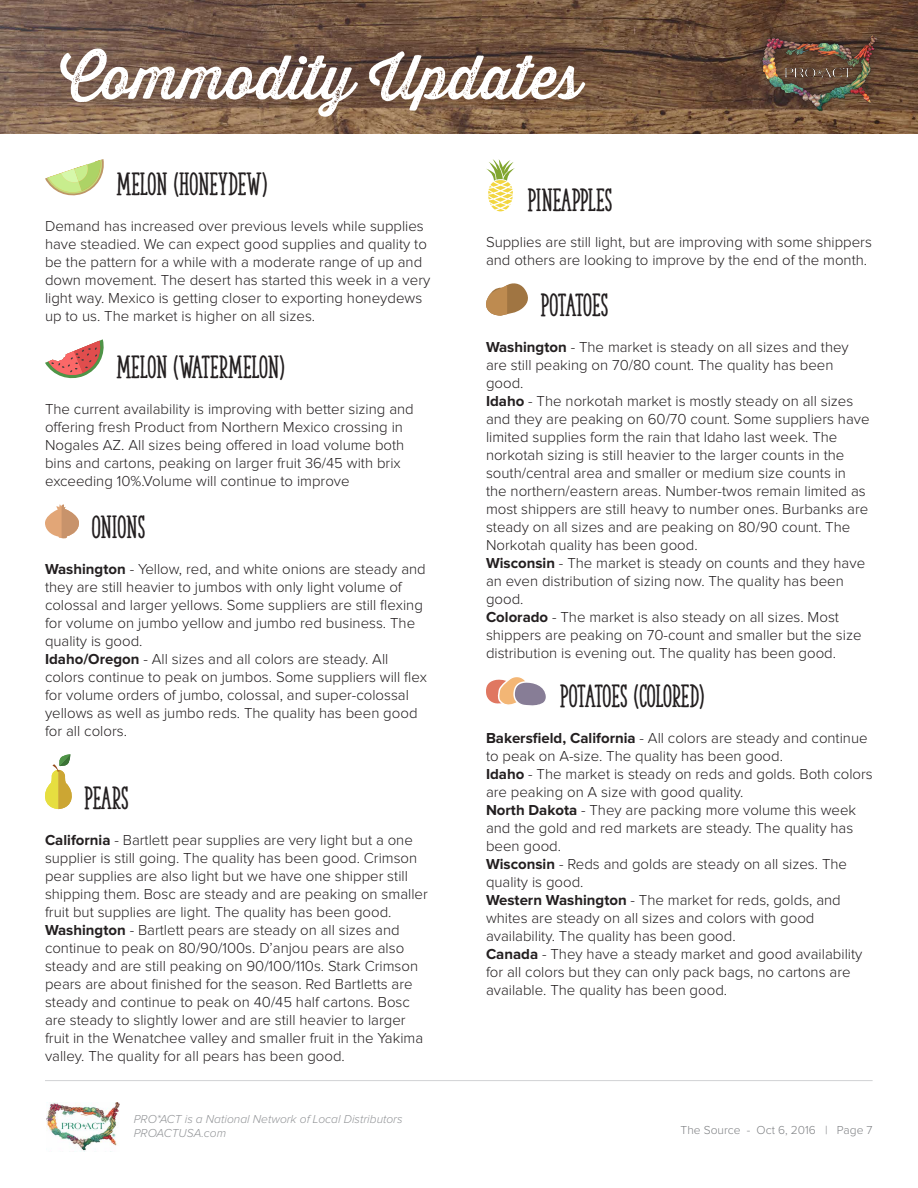
<style>
.page{position:relative;width:918px;height:1188px;background:#fff}
.page>*{position:absolute;margin:0;border:0;box-sizing:border-box;transform-origin:0 0}
.t1{font:60px "Thirsty Rough Reg One";color:#fff}
.t2{font:30px "The Serif Hand Extrablack";color:#231f20}
.t3{font:30px "The Serif Hand Extrablack";letter-spacing:-.02em;color:#231f20}
.t4{font:700 27px "Proxima Nova";color:#fff}
.t5{font:300 15px/18px "Proxima Nova";color:#231f20}
.t6{font:italic 300 12px/14.4px "Proxima Nova";color:#939598}
.t7{font:300 12px "Proxima Nova";color:#808285}
.s1{font-weight:700}
</style>
<div class="page">
<img style="left:46px;top:1102px;width:74px;height:49px">
<hr style="left:45px;top:1080px;width:828px;height:1px;background:#d1d2d4">
<img style="left:0;top:0;width:918px;height:134px">
<div style="left:752px;top:25px;width:133px;height:94px;background:#231f20;opacity:.6"></div>
<img style="left:761px;top:36px;width:115px;height:76px">
<svg style="left:45px;top:159px;width:59px;height:37px"></svg>
<svg style="left:45px;top:339px;width:59px;height:40px"></svg>
<svg style="left:45px;top:504px;width:34px;height:35px"></svg>
<svg style="left:45px;top:754px;width:27px;height:55px"></svg>
<svg style="left:486px;top:159px;width:29px;height:52px"></svg>
<svg style="left:486px;top:283px;width:42px;height:33px"></svg>
<svg style="left:486px;top:677px;width:60px;height:29px"></svg>
<h1 class="t1" style="left:60px;top:33px;width:523px">Commodity Updates</h1>
<h3 class="t4" style="left:225px;top:80px;width:142px">Oct 6, 2016</h3>
<h2 class="t2" style="left:117px;top:166px;width:152px">MELON (HONEYDEW)</h2>
<p class="t5" style="left:45px;top:218px;width:387px">Demand has increased over previous levels while supplies have steadied. We can expect good supplies and quality to be the pattern for a while with a moderate range of up and down movement. The desert has started this week in a very light way. Mexico is getting closer to exporting honeydews up to us. The market is higher on all sizes.</p>
<h2 class="t2" style="left:116px;top:349px;width:169px">MELON (WATERMELON)</h2>
<p class="t5" style="left:45px;top:401px;width:370px">The current availability is improving with better sizing and offering fresh Product from Northern Mexico crossing in Nogales AZ. All sizes being offered in load volume both bins and cartons, peaking on larger fruit 36/45 with brix exceeding 10%.Volume will continue to improve</p>
<h2 class="t2" style="left:92px;top:509px;width:55px">ONIONS</h2>
<p class="t5" style="left:45px;top:561px;width:384px"><span class="s1">Washington</span> - Yellow, red, and white onions are steady and they are still heavier to jumbos with only light volume of colossal and larger yellows. Some suppliers are still flexing for volume on jumbo yellow and jumbo red business. The quality is good.<br><span class="s1">Idaho/Oregon</span> - All sizes and all colors are steady. All colors continue to peak on jumbos. Some suppliers will flex for volume orders of jumbo, colossal, and super-colossal yellows as well as jumbo reds. The quality has been good for all colors.</p>
<h2 class="t2" style="left:85px;top:780px;width:46px">PEARS</h2>
<p class="t5" style="left:45px;top:832px;width:384px"><span class="s1">California</span> - Bartlett pear supplies are very light but a one supplier is still going. The quality has been good. Crimson pear supplies are also light but we have one shipper still shipping them. Bosc are steady and are peaking on smaller fruit but supplies are light. The quality has been good.<br><span class="s1">Washington</span> - Bartlett pears are steady on all sizes and continue to peak on 80/90/100s. D’anjou pears are also steady and are still peaking on 90/100/110s. Stark Crimson pears are about finished for the season. Red Bartletts are steady and continue to peak on 40/45 half cartons. Bosc are steady to slightly lower and are still heavier to larger fruit in the Wenatchee valley and smaller fruit in the Yakima valley. The quality for all pears has been good.</p>
<p class="t6" style="left:134px;top:1112px;width:270px">PRO*ACT is a National Network of Local Distributors<br>PROACTUSA.com</p>
<h2 class="t2" style="left:528px;top:182px;width:86px">PINEAPPLES</h2>
<p class="t5" style="left:486px;top:234px;width:387px">Supplies are still light, but are improving with some shippers and others are looking to improve by the end of the month.</p>
<h2 class="t3" style="left:541px;top:287px;width:69px">POTATOES</h2>
<p class="t5" style="left:486px;top:338px;width:385px"><span class="s1">Washington</span> - The market is steady on all sizes and they are still peaking on 70/80 count. The quality has been good.<br><span class="s1">Idaho</span> - The norkotah market is mostly steady on all sizes and they are peaking on 60/70 count. Some suppliers have limited supplies form the rain that Idaho last week. The norkotah sizing is still heavier to the larger counts in the south/central area and smaller or medium size counts in the northern/eastern areas. Number-twos remain limited as most shippers are still heavy to number ones. Burbanks are steady on all sizes and are peaking on 80/90 count. The Norkotah quality has been good.<br><span class="s1">Wisconsin</span> - The market is steady on counts and they have an even distribution of sizing now. The quality has been good.<br><span class="s1">Colorado</span> - The market is also steady on all sizes. Most shippers are peaking on 70-count and smaller but the size distribution is evening out. The quality has been good.</p>
<h2 class="t2" style="left:560px;top:678px;width:145px">POTATOES (COLORED)</h2>
<p class="t5" style="left:486px;top:730px;width:388px"><span class="s1">Bakersfield, California</span> - All colors are steady and continue to peak on A-size. The quality has been good.<br><span class="s1">Idaho</span> - The market is steady on reds and golds. Both colors are peaking on A size with good quality.<br><span class="s1">North Dakota</span> - They are packing more volume this week and the gold and red markets are steady. The quality has been good.<br><span class="s1">Wisconsin</span> - Reds and golds are steady on all sizes. The quality is good.<br><span class="s1">Western Washington</span> - The market for reds, golds, and whites are steady on all sizes and colors with good availability. The quality has been good.<br><span class="s1">Canada</span> - They have a steady market and good availability for all colors but they can only pack bags, no cartons are available. The quality has been good.</p>
<p class="t7" style="left:681px;top:1124px;width:194px">The Source - Oct 6, 2016 | Page 7</p>
</div>
